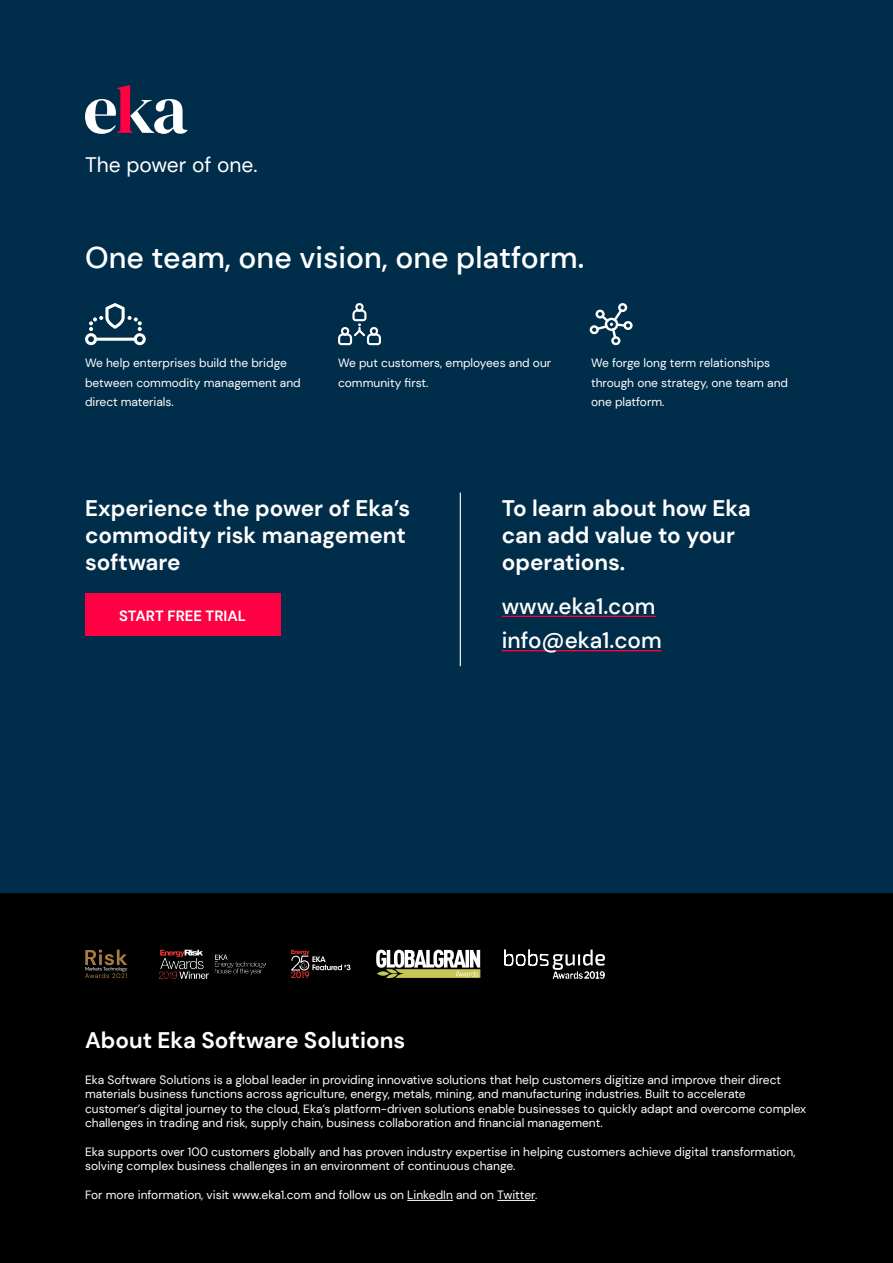
<style>
.page{position:relative;width:893px;height:1263px;background:#002d49}
.page>*{position:absolute;margin:0;border:0;box-sizing:border-box;transform-origin:0 0}
.t1{font:500 30px "DM Sans";color:#fff}
.t2{font:700 22.5px/27px "DM Sans";color:#fff}
.t3{font:500 22.5px "DM Sans";color:#fff}
.t4{font:21px "DM Sans";color:#fff}
.t5{font:700 14.85px "DM Sans";color:#fff}
.Eka_Bullet{font:12px/19.5px "DM Sans";color:#fff}
</style>
<div class="page">
<div style="left:0;top:893px;width:893px;height:370px;background:#000"></div>
<svg style="left:85px;top:85px;width:103px;height:49px"></svg>
<hr style="left:407px;top:1200px;width:46px;height:1px;background:#fff">
<hr style="left:497px;top:1200px;width:38px;height:1px;background:#fff">
<svg style="left:338px;top:303px;width:43px;height:42px"></svg>
<svg style="left:590px;top:303px;width:43px;height:42px"></svg>
<svg style="left:85px;top:303px;width:61px;height:42px"></svg>
<img style="left:159px;top:950px;width:106px;height:28px">
<svg style="left:376px;top:950px;width:105px;height:29px"></svg>
<svg style="left:291px;top:950px;width:60px;height:28px"></svg>
<img style="left:552px;top:971px;width:53px;height:7px">
<svg style="left:504px;top:949px;width:101px;height:21px"></svg>
<svg style="left:85px;top:949px;width:42px;height:29px"></svg>
<hr style="left:460px;top:493px;width:1px;height:173px;background:#fff">
<div style="left:85px;top:594px;width:195px;height:42px;background:#ff0042"></div>
<hr style="left:502px;top:616px;width:154px;height:1px;background:#ff0042">
<hr style="left:502px;top:650px;width:159px;height:1px;background:#ff0042">
<p class="t4" style="left:85px;top:151px;width:174px">The power of one.</p>
<p class="t1" style="left:85px;top:239px;width:501px">One team, one vision, one platform.</p>
<p class="Eka_Bullet" style="left:85px;top:353px;width:217px">We help enterprises build the bridge between commodity management and direct materials.</p>
<p class="Eka_Bullet" style="left:338px;top:353px;width:215px">We put customers, employees and our community first.</p>
<p class="Eka_Bullet" style="left:591px;top:353px;width:199px">We forge long term relationships through one strategy, one team and one platform.</p>
<p class="t2" style="left:85px;top:495px;width:327px">Experience the power of Eka’s commodity risk management software</p>
<p class="t2" style="left:502px;top:495px;width:250px">To learn about how Eka can add value to your operations.</p>
<p class="t5" style="left:119px;top:607px;width:129px">START FREE TRIAL</p>
<p class="t3" style="left:502px;top:592px;width:155px">www.eka1.com</p>
<p class="t3" style="left:502px;top:626px;width:161px">info@eka1.com</p>
<p class="t2" style="left:85px;top:1026px;width:322px">About Eka Software Solutions</p>
<p class="Eka_Bullet" style="left:85px;top:1072px;width:723px;line-height:14.4px">Eka Software Solutions is a global leader in providing innovative solutions that help customers digitize and improve their direct materials business functions across agriculture, energy, metals, mining, and manufacturing industries. Built to accelerate customer’s digital journey to the cloud, Eka’s platform-driven solutions enable businesses to quickly adapt and overcome complex challenges in trading and risk, supply chain, business collaboration and financial management.</p>
<p class="Eka_Bullet" style="left:85px;top:1144px;width:712px;line-height:14.4px">Eka supports over 100 customers globally and has proven industry expertise in helping customers achieve digital transformation, solving complex business challenges in an environment of continuous change.</p>
<p class="Eka_Bullet" style="left:85px;top:1185px;width:454px">For more information, visit www.eka1.com and follow us on LinkedIn and on Twitter.</p>
</div>
